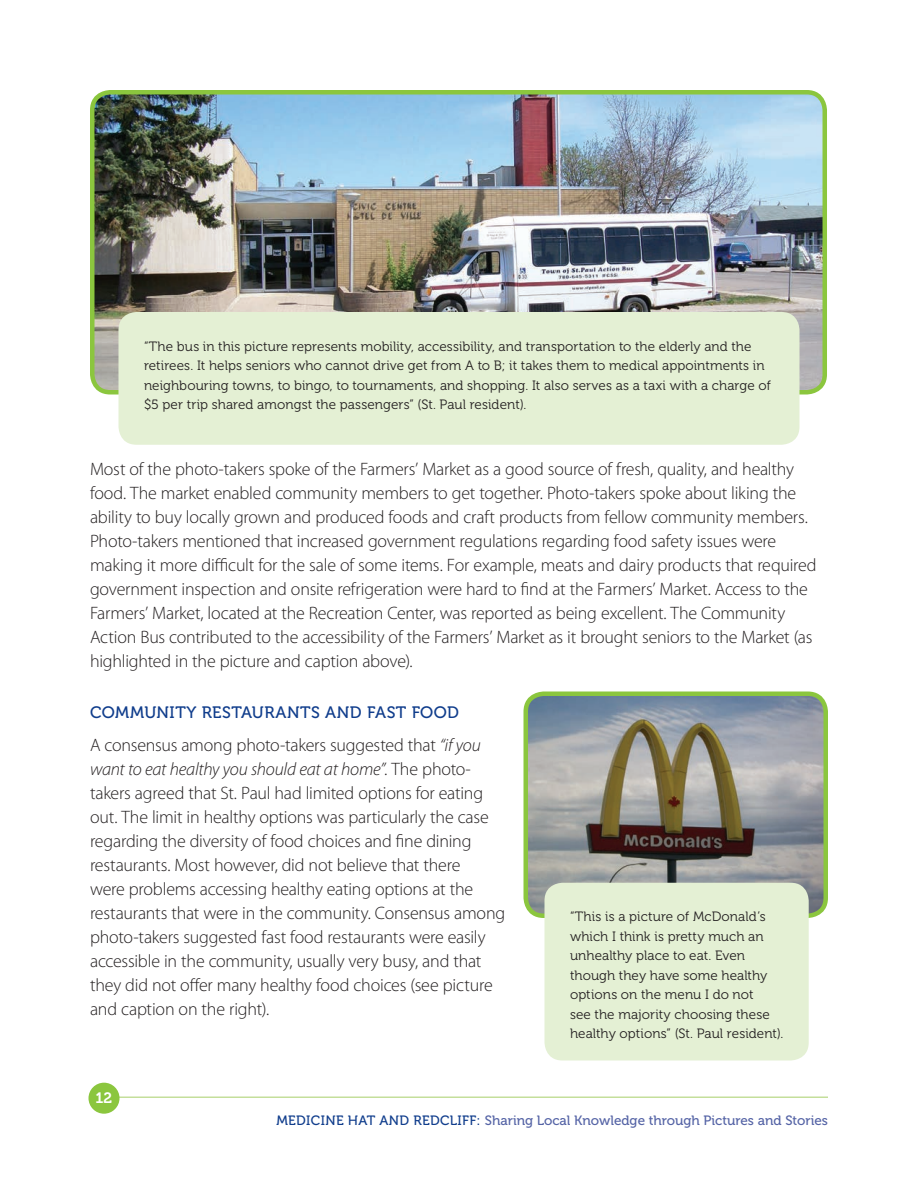
<style>
.page{position:relative;width:918px;height:1188px;background:#fff}
.page>*{position:absolute;margin:0;border:0;box-sizing:border-box;transform-origin:0 0}
.t1{font:300 18px/24px "Myriad Pro";letter-spacing:-.015em;color:#231f20}
.t2{font:16.5px "Museo 500";letter-spacing:.03em;color:#103d8c}
.t3{font:15px "Museo 700";color:#fff}
.t4{font:13.5px/19.5px "Museo 300";letter-spacing:.005em;color:#231f20}
.t5{font:13.5px "Museo 500";color:#5564a6}
.t6{font:13.5px "Museo 500";letter-spacing:.025em;color:#103d8c}
.s1{font-style:italic}
.s2{color:#103d8c}
</style>
<div class="page">
<hr style="left:91px;top:1096px;width:737px;height:2px;background:#c4df9b">
<div style="left:88px;top:1083px;width:32px;height:31px;background:#8bc63e;border-radius:50%"></div>
<img style="left:92px;top:92px;width:733px;height:300px;border-radius:18px">
<div style="left:90px;top:90px;width:737px;height:304px;border:4px solid #8bc63e;border-radius:18px"></div>
<div style="left:118px;top:312px;width:682px;height:133px;background:#e4f0d4;border-radius:18px"></div>
<img style="left:526px;top:694px;width:300px;height:222px;border-radius:18px">
<div style="left:524px;top:692px;width:304px;height:226px;border:4px solid #8bc63e;border-radius:18px"></div>
<div style="left:544px;top:883px;width:265px;height:177px;background:#e4f0d4;border-radius:18px"></div>
<p class="t4" style="left:144px;top:337px;width:628px">“The bus in this picture represents mobility, accessibility, and transportation to the elderly and the retirees. It helps seniors who cannot drive get from A to B; it takes them to medical appointments in neighbouring towns, to bingo, to tournaments, and shopping. It also serves as a taxi with a charge of $5 per trip shared amongst the passengers” (St. Paul resident).</p>
<p class="t1" style="left:90px;top:457px;width:728px">Most of the photo-takers spoke of the Farmers’ Market as a good source of fresh, quality, and healthy food. The market enabled community members to get together. Photo-takers spoke about liking the ability to buy locally grown and produced foods and craft products from fellow community members.<br>Photo-takers mentioned that increased government regulations regarding food safety issues were making it more difficult for the sale of some items. For example, meats and dairy products that required government inspection and onsite refrigeration were hard to find at the Farmers’ Market. Access to the Farmers’ Market, located at the Recreation Center, was reported as being excellent. The Community Action Bus contributed to the accessibility of the Farmers’ Market as it brought seniors to the Market (as highlighted in the picture and caption above).</p>
<p class="t2" style="left:90px;top:703px;width:371px">Community Restaurants and Fast Food</p>
<p class="t1" style="left:90px;top:733px;width:417px">A consensus among photo-takers suggested that <span class="s1">“if you want to eat healthy you should eat at home”.</span> The photo&shy;takers agreed that St. Paul had limited options for eating out. The limit in healthy options was particularly the case regarding the diversity of food choices and fine dining restaurants. Most however, did not believe that there<br>were problems accessing healthy eating options at the restaurants that were in the community. Consensus among photo-takers suggested fast food restaurants were easily accessible in the community, usually very busy, and that they did not offer many healthy food choices (see picture and caption on the right).</p>
<p class="t4" style="left:570px;top:907px;width:215px">“This is a picture of McDonald’s which I think is pretty much an unhealthy place to eat. Even though they have some healthy options on the menu I do not<br>see the majority choosing these healthy options” (St. Paul resident).</p>
<p class="t3" style="left:95px;top:1089px;width:17px">12</p>
<p class="t6" style="left:276px;top:1113px;width:114px">medicine hat AND</p>
<p class="t6" style="left:413px;top:1113px;width:19px">REDC</p>
<p class="t5" style="left:450px;top:1113px;width:380px"><span class="s2">LIFF:</span> Sharing Local Knowledge through Pictures and Stories</p>
</div>
